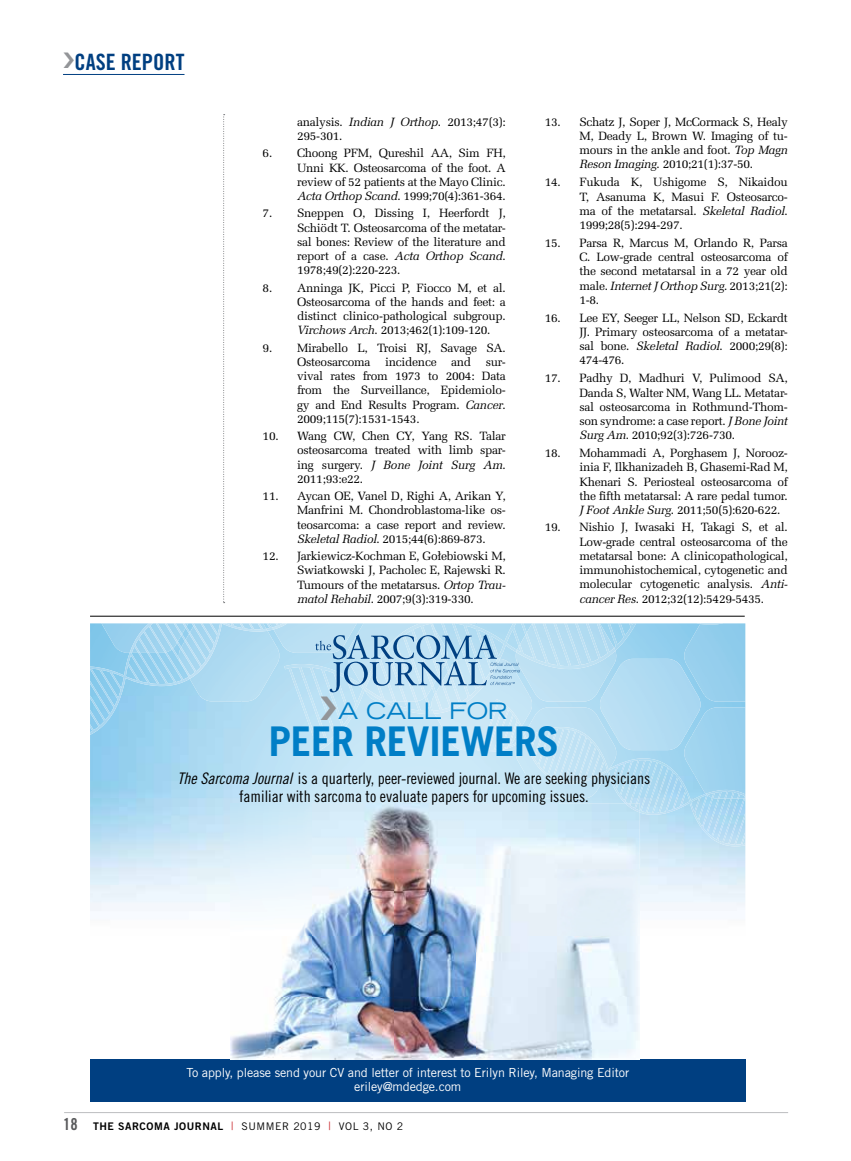
<style>
.page{position:relative;width:851px;height:1161px;background:#fff}
.page>*{position:absolute;margin:0;border:0;box-sizing:border-box;transform-origin:0 0}
.t1{font:700 40.95px "Trade Gothic LT Std";letter-spacing:-.01em;color:#007ec6}
.t2{font:expanded 22.8px "Trade Gothic LT Std";letter-spacing:-.01em;color:#007ec6}
.t3{font:22.5px "Trade Gothic LT Std Bd Cn 20";color:#003f81}
.t4{font:16.5px "Trade Gothic LT Std Bd Cn 20";color:#58595b}
.t5{font:15.9px/18.1px "Trade Gothic LT Std Cn 18";color:#000;text-align:center}
.t6{font:12.45px/13.6px "Trade Gothic LT Std";letter-spacing:-.01em;color:#fff;text-align:center}
.t7{font:12px/14.2px "Melior LT Std";letter-spacing:-.025em;color:#000;text-align:justify}
.t8{font:10.5px "Trade Gothic LT Std";letter-spacing:.05em;color:#000}
.t9{font:6.9px "Helvetica";color:#000}
.s1{font-style:italic}
.s2{font-family:"Trade Gothic LT Std Cn 18 Obl"}
.s3{font-family:"Trade Gothic LT Std Bd 2"}
.s4{font-size:11.55px;color:#c4161c}
</style>
<div class="page">
<hr style="left:64px;top:1112px;width:724px;height:1px;background:#bcbec0">
<hr style="left:63px;top:74px;width:121px;height:1px;background:#003f81">
<svg style="left:223px;top:114px;width:2px;height:489px"></svg>
<img style="left:701px;top:707px;width:44px;height:19px">
<img style="left:273px;top:653px;width:7px;height:48px">
<img style="left:273px;top:630px;width:11px;height:23px">
<img style="left:284px;top:623px;width:416px;height:131px">
<img style="left:516px;top:623px;width:99px;height:46px">
<img style="left:700px;top:623px;width:23px;height:2px">
<img style="left:361px;top:623px;width:85px;height:12px">
<img style="left:477px;top:726px;width:268px;height:120px">
<img style="left:518px;top:727px;width:92px;height:57px">
<img style="left:477px;top:699px;width:45px;height:51px">
<img style="left:705px;top:790px;width:40px;height:9px">
<img style="left:90px;top:623px;width:183px;height:112px">
<img style="left:179px;top:623px;width:88px;height:56px">
<img style="left:130px;top:623px;width:56px;height:30px">
<img style="left:272px;top:623px;width:15px;height:7px">
<div style="left:90px;top:1060px;width:655px;height:42px;background:#003f81"></div>
<img style="left:231px;top:803px;width:408px;height:256px">
<img style="left:625px;top:803px;width:14px;height:10px">
<hr style="left:90px;top:616px;width:654px;height:1px;background:#000">
<svg style="left:315px;top:635px;width:204px;height:85px;background:#acd0e7"></svg>
<h3 class="t3" style="left:74px;top:48px;width:111px">CASE REPORT</h3>
<p class="t7" style="left:297px;top:115px;width:210px">analysis. <span class="s1">Indian J Orthop</span>. 2013;47(3):<br>295-301.</p>
<p class="t7" style="left:297px;top:146px;width:210px;text-indent:-34px">6. Choong PFM, Qureshil AA, Sim FH, Unni KK. Osteosarcoma of the foot. A review of 52 patients at the Mayo Clinic.<br><span class="s1">Acta Orthop Scand</span>. 1999;70(4):361-364.</p>
<p class="t7" style="left:297px;top:206px;width:210px;text-indent:-34px">7. Sneppen O, Dissing I, Heerfordt J, Schiödt T. Osteosarcoma of the metatar&shy;sal bones: Review of the literature and report of a case. <span class="s1">Acta Orthop Scand</span>.<br>1978;49(2):220-223.</p>
<p class="t7" style="left:297px;top:280px;width:210px;text-indent:-34px">8. Anninga JK, Picci P, Fiocco M, et al.<br>Osteosarcoma of the hands and feet: a distinct clinico-pathological subgroup.<br><span class="s1">Virchows Arch</span>. 2013;462(1):109-120.</p>
<p class="t7" style="left:297px;top:340px;width:210px;text-indent:-34px">9. Mirabello L, Troisi RJ, Savage SA.<br>Osteosarcoma incidence and sur&shy;vival rates from 1973 to 2004: Data from the Surveillance, Epidemiolo&shy;gy and End Results Program. <span class="s1">Cancer</span>.<br>2009;115(7):1531-1543.</p>
<p class="t7" style="left:297px;top:429px;width:210px;text-indent:-34px">10. Wang CW, Chen CY, Yang RS. Talar osteosarcoma treated with limb spar&shy;ing surgery. <span class="s1">J Bone Joint Surg Am</span>.<br>2011;93:e22.</p>
<p class="t7" style="left:297px;top:489px;width:210px;text-indent:-34px">11. Aycan OE, Vanel D, Righi A, Arikan Y, Manfrini M. Chondroblastoma-like os&shy;teosarcoma: a case report and review.<br><span class="s1">Skeletal Radiol</span>. 2015;44(6):869-873.</p>
<p class="t7" style="left:297px;top:549px;width:210px;text-indent:-34px">12. Jarkiewicz-Kochman E, Gołebiowski M, Swiatkowski J, Pacholec E, Rajewski R.<br>Tumours of the metatarsus. <span class="s1">Ortop Trau&shy;matol Rehabil</span>. 2007;9(3):319-330.</p>
<p class="t7" style="left:579px;top:115px;width:210px;text-indent:-34px">13. Schatz J, Soper J, McCormack S, Healy M, Deady L, Brown W. Imaging of tu&shy;mours in the ankle and foot. <span class="s1">Top Magn Reson Imaging</span>. 2010;21(1):37-50.</p>
<p class="t7" style="left:579px;top:175px;width:210px;text-indent:-34px">14. Fukuda K, Ushigome S, Nikaidou T, Asanuma K, Masui F. Osteosarco&shy;ma of the metatarsal. <span class="s1">Skeletal Radiol</span>.<br>1999;28(5):294-297.</p>
<p class="t7" style="left:579px;top:236px;width:210px;text-indent:-34px">15. Parsa R, Marcus M, Orlando R, Parsa C. Low-grade central osteosarcoma of the second metatarsal in a 72 year old male. <span class="s1">Internet J Orthop Surg</span>. 2013;21(2):<br>1-8.</p>
<p class="t7" style="left:579px;top:311px;width:210px;text-indent:-34px">16. Lee EY, Seeger LL, Nelson SD, Eckardt JJ. Primary osteosarcoma of a metatar&shy;sal bone. <span class="s1">Skeletal Radiol</span>. 2000;29(8):<br>474-476.</p>
<p class="t7" style="left:579px;top:371px;width:210px;text-indent:-34px">17. Padhy D, Madhuri V, Pulimood SA, Danda S, Walter NM, Wang LL. Metatar&shy;sal osteosarcoma in Rothmund-Thom&shy;son syndrome: a case report. <span class="s1">J Bone Joint Surg Am</span>. 2010;92(3):726-730.</p>
<p class="t7" style="left:579px;top:446px;width:210px;text-indent:-34px">18. Mohammadi A, Porghasem J, Norooz&shy;inia F, Ilkhanizadeh B, Ghasemi-Rad M, Khenari S. Periosteal osteosarcoma of the fifth metatarsal: A rare pedal tumor.<br><span class="s1">J Foot Ankle Surg</span>. 2011;50(5):620-622.</p>
<p class="t7" style="left:579px;top:520px;width:210px;text-indent:-34px">19. Nishio J, Iwasaki H, Takagi S, et al.<br>Low-grade central osteosarcoma of the metatarsal bone: A clinicopathological, immunohistochemical, cytogenetic and molecular cytogenetic analysis. <span class="s1">Anti&shy;cancer Res</span>. 2012;32(12):5429-5435.</p>
<h2 class="t2" style="left:338px;top:696px;width:171px">A CALL FOR</h2>
<h1 class="t1" style="left:268px;top:716px;width:292px">PEER REVIEWERS</h1>
<h3 class="t5" style="left:177px;top:769px;width:474px"><span class="s2">The Sarcoma Journal</span> is a quarterly, peer-reviewed journal. We are seeking physicians familiar with sarcoma to evaluate papers for upcoming issues.</h3>
<p class="t6" style="left:186px;top:1066px;width:444px">To apply, please send your CV and letter of interest to Erilyn Riley, Managing Editor eriley@mdedge.com</p>
<h3 class="t4" style="left:63px;top:1114px;width:16px">18</h3>
<p class="t8" style="left:93px;top:1119px;width:311px"><span class="s3">THE SARCOMA JOURNAL</span> <span class="s4">|</span> SUMMER 2019 <span class="s4">|</span> VOL 3, NO 2</p>
<p class="t9" style="left:106px;top:1117px;width:87px">CallForReviews ad.indd 18</p>
</div>
